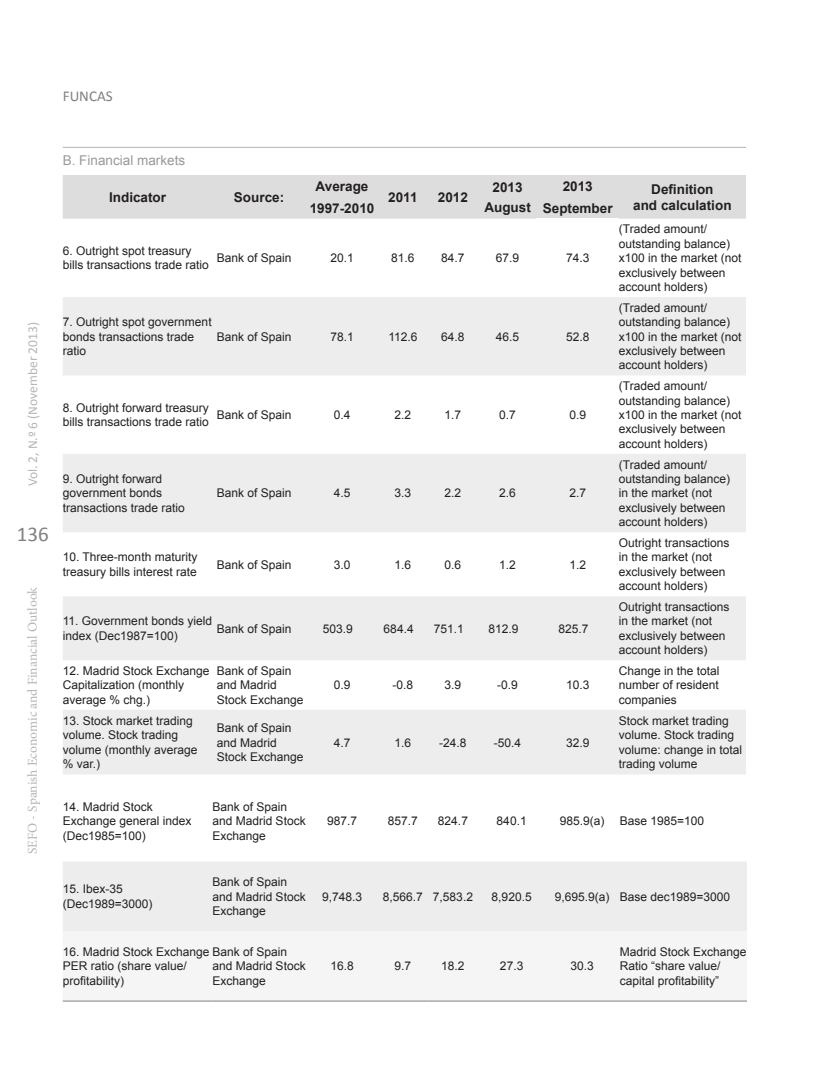
<style>
.page{position:relative;width:830px;height:1085px;background:#fff}
.page>*{position:absolute;margin:0;border:0;box-sizing:border-box;transform-origin:0 0}
.t1{font:21px "Calibri";color:#7f807f}
.t2{font:15px "Calibri";color:#7f807f}
.t3{font:700 13.5px "Arial";color:#231f20}
.t4{font:13.5px "Minion Pro";color:#b7b5b5}
.t5{font:13.5px "Calibri";color:#b7b5b5}
.Exhibit{font:13.5px "Arial";color:#9b9998}
.t6{font:12px/14.4px "Arial";color:#231f20}
</style>
<div class="page">
<div style="left:63px;top:175px;width:682px;height:44px;background:#dedddd"></div>
<svg style="left:63px;top:297px;width:682px;height:477px;fill:#ededed"></svg>
<hr style="left:63px;top:147px;width:682px;height:1px;background:#b7b5b5">
<div style="left:63px;top:862px;width:683px;height:68px;background:#ededed"></div>
<svg style="left:63px;top:930px;width:683px;height:1px"></svg>
<hr style="left:63px;top:1000px;width:149px;height:1px;background:#7f807f">
<hr style="left:212px;top:1000px;width:93px;height:1px;background:#7f807f">
<hr style="left:305px;top:1000px;width:73px;height:1px;background:#7f807f">
<hr style="left:378px;top:1000px;width:49px;height:1px;background:#7f807f">
<hr style="left:427px;top:1000px;width:51px;height:1px;background:#7f807f">
<hr style="left:478px;top:1000px;width:66px;height:1px;background:#7f807f">
<hr style="left:544px;top:1000px;width:75px;height:1px;background:#7f807f">
<hr style="left:619px;top:1000px;width:127px;height:1px;background:#7f807f">
<p class="t2" style="left:63px;top:86px;width:51px">FUNCAS</p>
<p class="t5" style="left:24px;top:486px;width:166px;rotate:-90deg">Vol. 2, N.º 6 (November 2013)</p>
<p class="t1" style="left:17px;top:520px;width:33px">136</p>
<p class="t4" style="left:24px;top:853px;width:268px;rotate:-90deg">SEFO - Spanish Economic and Financial Outlook</p>
<p class="Exhibit" style="left:63px;top:151px;width:124px">B. Financial markets</p>
<p class="t3" style="left:109px;top:188px;width:59px">Indicator</p>
<p class="t3" style="left:234px;top:188px;width:52px">Source:</p>
<p class="t3" style="left:562px;top:177px;width:32px">2013</p>
<p class="t3" style="left:651px;top:180px;width:64px">Definition</p>
<p class="t3" style="left:315px;top:177px;width:54px">Average</p>
<p class="t3" style="left:492px;top:178px;width:32px">2013</p>
<p class="t3" style="left:484px;top:198px;width:48px">August</p>
<p class="t3" style="left:388px;top:188px;width:31px">2011</p>
<p class="t3" style="left:437px;top:188px;width:32px">2012</p>
<p class="t3" style="left:309px;top:199px;width:66px">1997-2010</p>
<p class="t3" style="left:542px;top:199px;width:71px">September</p>
<p class="t3" style="left:633px;top:196px;width:100px">and calculation</p>
<p class="t6" style="left:63px;top:244px;width:148px">6. Outright spot treasury bills transactions trade ratio</p>
<p class="t6" style="left:217px;top:251px;width:76px">Bank of Spain</p>
<p class="t6" style="left:330px;top:251px;width:25px">20.1</p>
<p class="t6" style="left:391px;top:251px;width:25px">81.6</p>
<p class="t6" style="left:441px;top:251px;width:25px">84.7</p>
<p class="t6" style="left:495px;top:251px;width:25px">67.9</p>
<p class="t6" style="left:565px;top:251px;width:25px">74.3</p>
<p class="t6" style="left:63px;top:315px;width:150px">7. Outright spot government bonds transactions trade ratio</p>
<p class="t6" style="left:217px;top:329px;width:76px">Bank of Spain</p>
<p class="t6" style="left:330px;top:329px;width:25px">78.1</p>
<p class="t6" style="left:388px;top:329px;width:31px">112.6</p>
<p class="t6" style="left:441px;top:329px;width:25px">64.8</p>
<p class="t6" style="left:495px;top:329px;width:25px">46.5</p>
<p class="t6" style="left:565px;top:329px;width:25px">52.8</p>
<p class="t6" style="left:63px;top:400px;width:148px">8. Outright forward treasury bills transactions trade ratio</p>
<p class="t6" style="left:217px;top:407px;width:76px">Bank of Spain</p>
<p class="t6" style="left:333px;top:407px;width:18px">0.4</p>
<p class="t6" style="left:394px;top:407px;width:18px">2.2</p>
<p class="t6" style="left:444px;top:407px;width:18px">1.7</p>
<p class="t6" style="left:499px;top:407px;width:18px">0.7</p>
<p class="t6" style="left:569px;top:407px;width:18px">0.9</p>
<p class="t6" style="left:63px;top:471px;width:124px">9. Outright forward government bonds transactions trade ratio</p>
<p class="t6" style="left:217px;top:486px;width:76px">Bank of Spain</p>
<p class="t6" style="left:333px;top:486px;width:18px">4.5</p>
<p class="t6" style="left:394px;top:486px;width:18px">3.3</p>
<p class="t6" style="left:444px;top:486px;width:18px">2.2</p>
<p class="t6" style="left:499px;top:486px;width:18px">2.6</p>
<p class="t6" style="left:569px;top:486px;width:18px">2.7</p>
<p class="t6" style="left:63px;top:550px;width:136px">10. Three-month maturity treasury bills interest rate</p>
<p class="t6" style="left:217px;top:557px;width:76px">Bank of Spain</p>
<p class="t6" style="left:333px;top:557px;width:18px">3.0</p>
<p class="t6" style="left:394px;top:557px;width:18px">1.6</p>
<p class="t6" style="left:444px;top:557px;width:18px">0.6</p>
<p class="t6" style="left:499px;top:557px;width:18px">1.2</p>
<p class="t6" style="left:569px;top:557px;width:18px">1.2</p>
<p class="t6" style="left:63px;top:614px;width:151px">11. Government bonds yield index (Dec1987=100)</p>
<p class="t6" style="left:217px;top:621px;width:76px">Bank of Spain</p>
<p class="t6" style="left:322px;top:621px;width:32px">503.9</p>
<p class="t6" style="left:383px;top:621px;width:32px">684.4</p>
<p class="t6" style="left:433px;top:621px;width:32px">751.1</p>
<p class="t6" style="left:488px;top:621px;width:32px">812.9</p>
<p class="t6" style="left:558px;top:621px;width:32px">825.7</p>
<p class="t6" style="left:63px;top:663px;width:148px">12. Madrid Stock Exchange<br>Capitalization (monthly average % chg.)</p>
<p class="t6" style="left:217px;top:663px;width:88px">Bank of Spain and Madrid<br>Stock Exchange</p>
<p class="t6" style="left:63px;top:713px;width:136px">13. Stock market trading volume. Stock trading volume (monthly average % var.)</p>
<p class="t6" style="left:217px;top:720px;width:88px">Bank of Spain and Madrid<br>Stock Exchange</p>
<p class="t6" style="left:333px;top:678px;width:18px">0.9</p>
<p class="t6" style="left:392px;top:678px;width:22px">-0.8</p>
<p class="t6" style="left:444px;top:678px;width:18px">3.9</p>
<p class="t6" style="left:497px;top:678px;width:22px">-0.9</p>
<p class="t6" style="left:565px;top:678px;width:25px">10.3</p>
<p class="t6" style="left:333px;top:735px;width:18px">4.7</p>
<p class="t6" style="left:394px;top:735px;width:18px">1.6</p>
<p class="t6" style="left:439px;top:735px;width:29px">-24.8</p>
<p class="t6" style="left:493px;top:735px;width:29px">-50.4</p>
<p class="t6" style="left:565px;top:735px;width:25px">32.9</p>
<p class="t6" style="left:618px;top:222px;width:124px">(Traded amount/ outstanding balance) x100 in the market (not exclusively between account holders)</p>
<p class="t6" style="left:618px;top:300px;width:124px">(Traded amount/ outstanding balance) x100 in the market (not exclusively between account holders)</p>
<p class="t6" style="left:618px;top:379px;width:124px">(Traded amount/ outstanding balance) x100 in the market (not exclusively between account holders)</p>
<p class="t6" style="left:618px;top:457px;width:113px">(Traded amount/ outstanding balance) in the market (not exclusively between account holders)</p>
<p class="t6" style="left:618px;top:535px;width:112px">Outright transactions in the market (not exclusively between account holders)</p>
<p class="t6" style="left:618px;top:599px;width:112px">Outright transactions in the market (not exclusively between account holders)</p>
<p class="t6" style="left:618px;top:663px;width:102px;text-align:justify">Change in the total number of resident companies</p>
<p class="t6" style="left:618px;top:713px;width:125px">Stock market trading volume. Stock trading volume: change in total trading volume</p>
<p class="t6" style="left:63px;top:799px;width:130px">14. Madrid Stock<br>Exchange general index (Dec1985=100)</p>
<p class="t6" style="left:212px;top:799px;width:95px">Bank of Spain and Madrid Stock<br>Exchange</p>
<p class="t6" style="left:63px;top:882px;width:91px">15. Ibex-35 (Dec1989=3000)</p>
<p class="t6" style="left:212px;top:874px;width:95px">Bank of Spain and Madrid Stock<br>Exchange</p>
<p class="t6" style="left:327px;top:813px;width:32px">987.7</p>
<p class="t6" style="left:387px;top:813px;width:32px">857.7</p>
<p class="t6" style="left:438px;top:813px;width:32px">824.7</p>
<p class="t6" style="left:496px;top:813px;width:32px">840.1</p>
<p class="t6" style="left:559px;top:813px;width:46px">985.9(a)</p>
<p class="t6" style="left:619px;top:813px;width:86px">Base 1985=100</p>
<p class="t6" style="left:322px;top:889px;width:42px">9,748.3</p>
<p class="t6" style="left:382px;top:889px;width:42px">8,566.7</p>
<p class="t6" style="left:432px;top:889px;width:42px">7,583.2</p>
<p class="t6" style="left:491px;top:889px;width:42px">8,920.5</p>
<p class="t6" style="left:554px;top:889px;width:56px">9,695.9(a)</p>
<p class="t6" style="left:619px;top:889px;width:112px">Base dec1989=3000</p>
<p class="t6" style="left:63px;top:944px;width:226px">16. Madrid Stock Exchange Bank of Spain<br>PER ratio (share value/<br>profitability)</p>
<p class="t6" style="left:212px;top:959px;width:95px">and Madrid Stock<br>Exchange</p>
<p class="t6" style="left:330px;top:959px;width:25px">16.8</p>
<p class="t6" style="left:394px;top:959px;width:18px">9.7</p>
<p class="t6" style="left:441px;top:959px;width:25px">18.2</p>
<p class="t6" style="left:499px;top:959px;width:25px">27.3</p>
<p class="t6" style="left:570px;top:959px;width:25px">30.3</p>
<p class="t6" style="left:619px;top:944px;width:128px">Madrid Stock Exchange<br>Ratio “share value/ capital profitability”</p>
</div>
